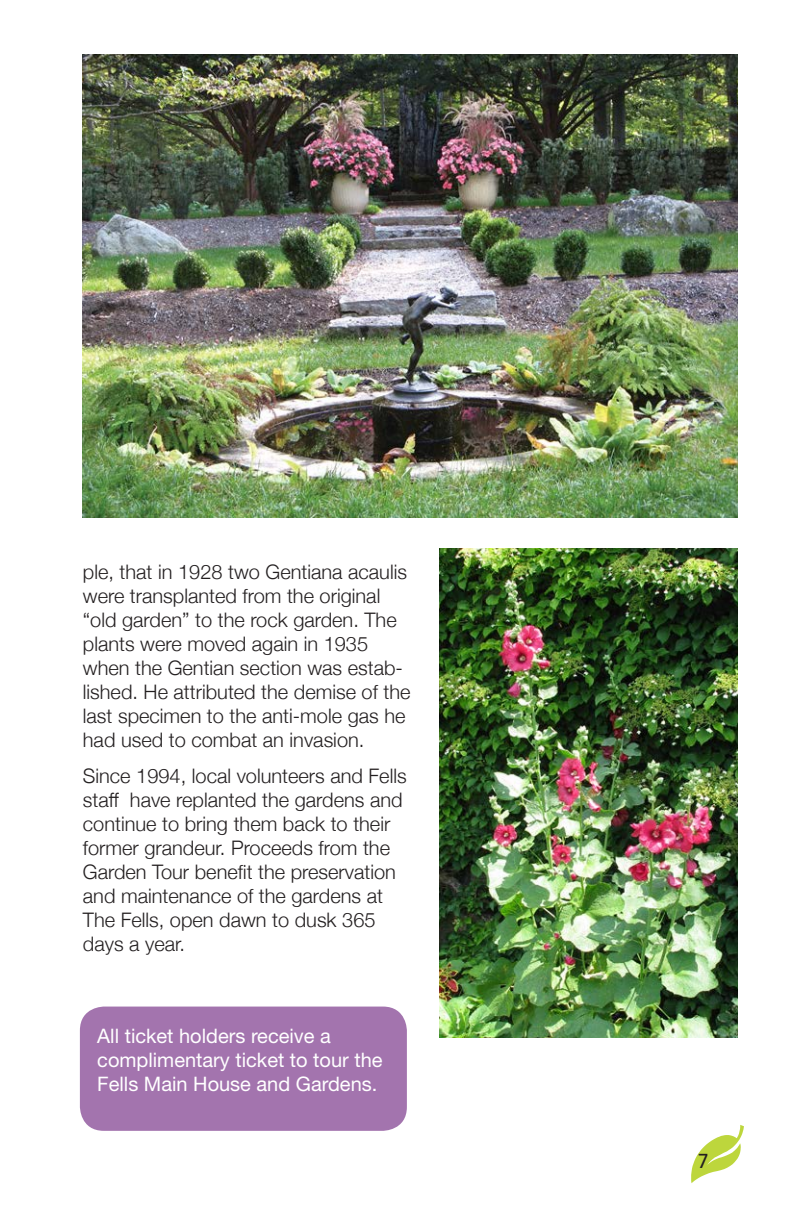
<style>
.page{position:relative;width:792px;height:1224px;background:#fff}
.page>*{position:absolute;margin:0;border:0;box-sizing:border-box;transform-origin:0 0}
.Bodycopy{font:300 20px/24px "Helvetica Neue";color:#231f20}
.address{font:20px/24px "Helvetica Neue LT Std";color:#fff}
.t1{font:500 20px "Avenir LT Std";color:#231f20;scale:.96 1}
</style>
<div class="page">
<svg style="left:691px;top:1125px;width:53px;height:58px"></svg>
<img style="left:83px;top:55px;width:655px;height:463px">
<img style="left:439px;top:549px;width:299px;height:489px">
<div style="left:80px;top:1007px;width:327px;height:124px;background:#a374ae;border-radius:24px"></div>
<p class="Bodycopy" style="left:83px;top:559px;width:329px">ple, that in 1928 two Gentiana acaulis were transplanted from the original “old garden” to the rock garden. The plants were moved again in 1935 when the Gentian section was estab&shy;lished. He attributed the demise of the last specimen to the anti-mole gas he had used to combat an invasion.</p>
<p class="Bodycopy" style="left:83px;top:762px;width:325px">Since 1994, local volunteers and Fells staff have replanted the gardens and continue to bring them back to their former grandeur. Proceeds from the<br>Garden Tour benefit the preservation and maintenance of the gardens at<br>The Fells, open dawn to dusk 365 days a year.</p>
<p class="address" style="left:97px;top:1023px;width:287px">All ticket holders receive a complimentary ticket to tour the<br>Fells Main House and Gardens.</p>
<p class="t1" style="left:698px;top:1150px;width:13px">7</p>
</div>
